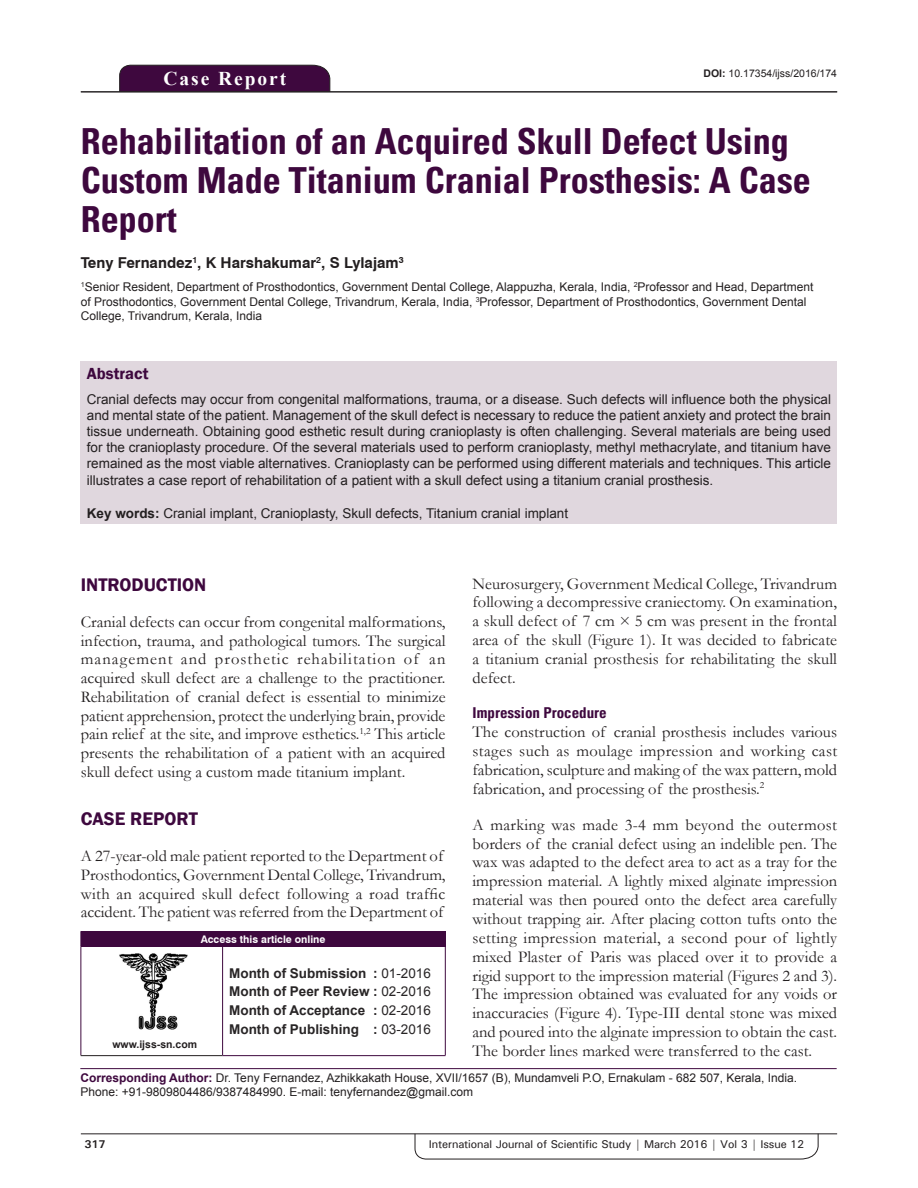
<style>
.page{position:relative;width:918px;height:1188px;background:#fff}
.page>*{position:absolute;margin:0;border:0;box-sizing:border-box;transform-origin:0 0}
.AT{font:700 condensed 36px/39px "Univers";color:#3e083e}
.AH{font:700 19.5px "Times New Roman";letter-spacing:.1em;color:#fff}
.t1{font:600 18.75px "Franklin Gothic";color:#3e083e}
.TX{font:16.5px/18.9px "Garamond";color:#231f20;text-align:justify}
.ABSH{font:600 16.5px "Franklin Gothic";color:#3e083e}
.AU{font:700 15px "Swiss 721 BT";color:#231f20}
.t2{font:700 condensed 15px "Univers";color:#3e083e}
.ABS{font:13.5px/16.2px "Arial";color:#231f20;text-align:justify}
.HIS{font:700 13.5px/18.8px "Arial";color:#282526;text-align:justify}
.KWD{font:13.5px "Arial";color:#231f20}
.AFF{font:12px/14.4px "Arial";color:#231f20}
.ADD{font:12px/14.4px "Arial";color:#231f20}
.RF{font:500 11.25px "Univers";letter-spacing:-.01em;color:#231f20}
.t3{font:700 11.25px "Univers";color:#231f20}
.DOI{font:10.5px "Arial";color:#231f20}
.AAO{font:700 10.5px "Swiss 721 BT";color:#fff}
.Web{font:700 10.5px "Arial";color:#231f20}
.s1{font-weight:700}
.s2{font-weight:400}
.s3{font-weight:700;color:#3e083e}
</style>
<div class="page">
<svg style="left:415px;top:1133px;width:404px;height:26px"></svg>
<hr style="left:81px;top:1134px;width:756px;height:1px;background:#231f20">
<div style="left:119px;top:65px;width:211px;height:26px;background:#3e083e"></div>
<hr style="left:81px;top:91px;width:756px;height:1px;background:#231f20">
<div style="left:81px;top:361px;width:756px;height:163px;background:#e0d7de"></div>
<img style="left:119px;top:953px;width:69px;height:76px">
<div style="left:81px;top:931px;width:364px;height:15px;background:#3e083e"></div>
<svg style="left:445px;top:931px;width:1px;height:15px"></svg>
<hr style="left:81px;top:946px;width:142px;height:1px;background:#3e083e">
<hr style="left:81px;top:947px;width:1px;height:108px;background:#3e083e">
<hr style="left:81px;top:1055px;width:142px;height:1px;background:#231f20">
<hr style="left:223px;top:946px;width:223px;height:1px;background:#3e083e">
<hr style="left:222px;top:947px;width:1px;height:108px;background:#3e083e">
<hr style="left:445px;top:947px;width:1px;height:108px;background:#3e083e">
<hr style="left:223px;top:1055px;width:223px;height:1px;background:#3e083e">
<hr style="left:80px;top:1068px;width:757px;height:1px;background:#3e083e">
<p class="AH" style="left:163px;top:64px;width:124px">Case Report</p>
<p class="DOI" style="left:703px;top:66px;width:135px"><span class="s1">DOI:</span> 10.17354/ijss/2016/174</p>
<p class="AT" style="left:81px;top:122px;width:731px">Rehabilitation of an Acquired Skull Defect Using<br>Custom Made Titanium Cranial Prosthesis: A Case<br>Report</p>
<p class="AU" style="left:81px;top:254px;width:324px">Teny Fernandez<sup>1</sup>, K Harshakumar<sup>2</sup>, S Lylajam<sup>3</sup></p>
<p class="AFF" style="left:81px;top:280px;width:734px"><sup>1</sup>Senior Resident, Department of Prosthodontics, Government Dental College, Alappuzha, Kerala, India, <sup>2</sup>Professor and Head, Department of Prosthodontics, Government Dental College, Trivandrum, Kerala, India, <sup>3</sup>Professor, Department of Prosthodontics, Government Dental<br>College, Trivandrum, Kerala, India</p>
<p class="ABSH" style="left:87px;top:363px;width:63px">Abstract</p>
<p class="ABS" style="left:87px;top:391px;width:746px">Cranial defects may occur from congenital malformations, trauma, or a disease. Such defects will influence both the physical and mental state of the patient. Management of the skull defect is necessary to reduce the patient anxiety and protect the brain tissue underneath. Obtaining good esthetic result during cranioplasty is often challenging. Several materials are being used for the cranioplasty procedure. Of the several materials used to perform cranioplasty, methyl methacrylate, and titanium have remained as the most viable alternatives. Cranioplasty can be performed using different materials and techniques. This article illustrates a case report of rehabilitation of a patient with a skull defect using a titanium cranial prosthesis.</p>
<p class="KWD" style="left:87px;top:504px;width:483px"><span class="s1">Key words:</span> Cranial implant, Cranioplasty, Skull defects, Titanium cranial implant</p>
<p class="TX" style="left:473px;top:573px;width:366px">Neurosurgery, Government Medical College, Trivandrum following a decompressive craniectomy. On examination, a skull defect of 7 cm × 5 cm was present in the frontal area of the skull (Figure 1). It was decided to fabricate a titanium cranial prosthesis for rehabilitating the skull defect.</p>
<h2 class="t2" style="left:473px;top:704px;width:136px">Impression Procedure</h2>
<p class="TX" style="left:473px;top:722px;width:366px">The construction of cranial prosthesis includes various stages such as moulage impression and working cast fabrication, sculpture and making of the wax pattern, mold fabrication, and processing of the prosthesis.<sup>2</sup></p>
<p class="TX" style="left:473px;top:815px;width:366px">A marking was made 3-4 mm beyond the outermost borders of the cranial defect using an indelible pen. The wax was adapted to the defect area to act as a tray for the impression material. A lightly mixed alginate impression material was then poured onto the defect area carefully without trapping air. After placing cotton tufts onto the setting impression material, a second pour of lightly mixed Plaster of Paris was placed over it to provide a rigid support to the impression material (Figures 2 and 3).<br>The impression obtained was evaluated for any voids or inaccuracies (Figure 4). Type-III dental stone was mixed and poured into the alginate impression to obtain the cast.<br>The border lines marked were transferred to the cast.</p>
<h1 class="t1" style="left:81px;top:573px;width:127px">INTRODUCTION</h1>
<p class="TX" style="left:81px;top:612px;width:366px">Cranial defects can occur from congenital malformations, infection, trauma, and pathological tumors. The surgical management and prosthetic rehabilitation of an acquired skull defect are a challenge to the practitioner.<br>Rehabilitation of cranial defect is essential to minimize patient apprehension, protect the underlying brain, provide pain relief at the site, and improve esthetics.<sup>1,2</sup> This article presents the rehabilitation of a patient with an acquired skull defect using a custom made titanium implant.</p>
<h1 class="t1" style="left:81px;top:807px;width:119px">CASE REPORT</h1>
<p class="TX" style="left:81px;top:846px;width:366px;text-align:left">A 27-year-old male patient reported to the Department of Prosthodontics, Government Dental College, Trivandrum, with an acquired skull defect following a road traffic accident. The patient was referred from the Department of</p>
<p class="AAO" style="left:201px;top:933px;width:126px">Access this article online</p>
<p class="HIS" style="left:229px;top:964px;width:203px">Month of Submission : <span class="s2">01-2016<br></span>Month of Peer Review : <span class="s2">02-2016<br></span>Month of Acceptance : <span class="s2">02-2016<br></span>Month of Publishing : <span class="s2">03-2016</span></p>
<p class="ADD" style="left:80px;top:1070px;width:718px"><span class="s3">Corresponding Author:</span> Dr. Teny Fernandez, Azhikkakath House, XVII/1657 (B), Mundamveli P.O, Ernakulam - 682 507, Kerala, India.<br>Phone: +91-9809804486/9387484990. E-mail: tenyfernandez@gmail.com</p>
<p class="Web" style="left:112px;top:1037px;width:86px">www.ijss-sn.com</p>
<p class="t3" style="left:84px;top:1137px;width:23px">317</p>
<p class="RF" style="left:429px;top:1137px;width:377px">International Journal of Scientific Study | March 2016 | Vol 3 | Issue 12</p>
</div>
